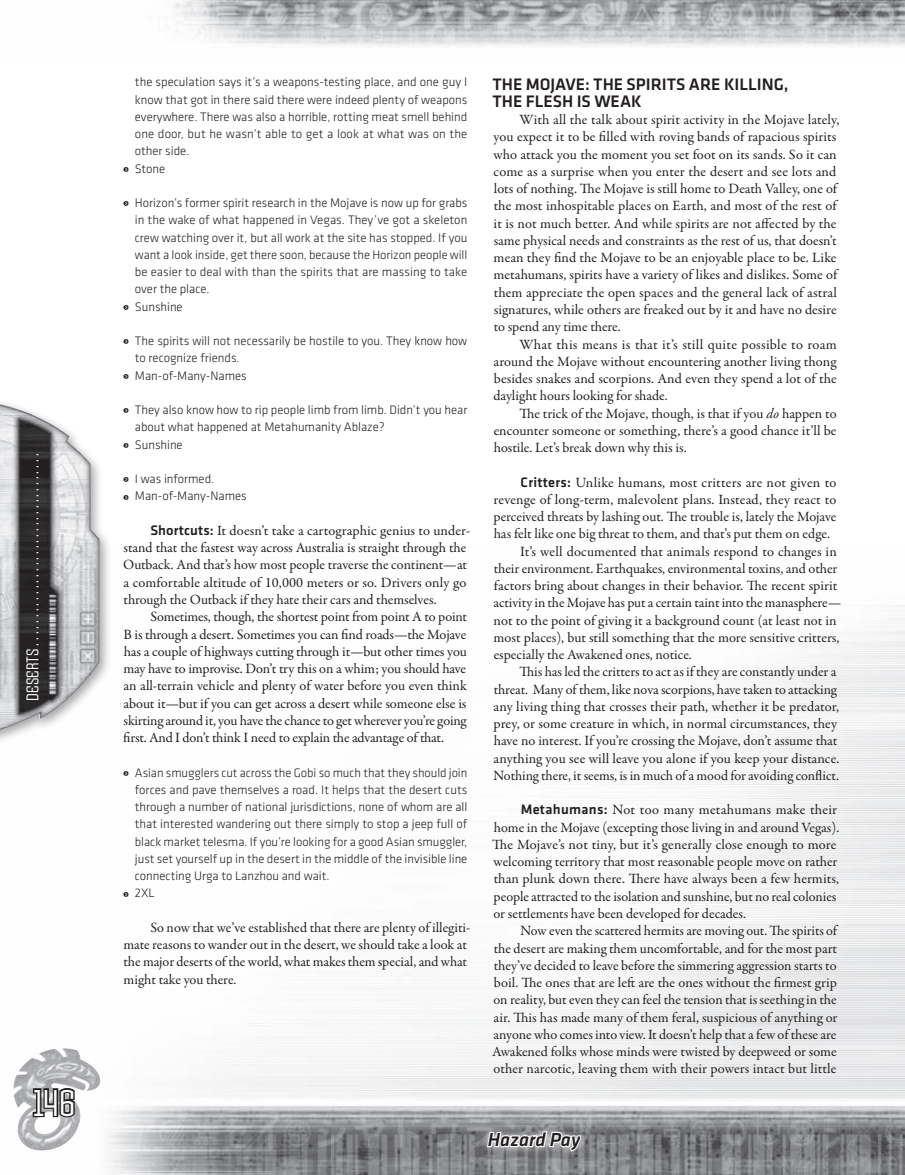
<style>
.page{position:relative;width:905px;height:1175px;background:#fff}
.page>*{position:absolute;margin:0;border:0;box-sizing:border-box;transform-origin:0 0}
.t1{font:condensed 36px "Armada";color:#fff}
.t2{font:italic 500 19.5px "Klavika";color:#231f20}
.t3{font:500 17.25px/17.2px "Klavika";color:#231f20}
.t4{font:condensed 16.5px "Armada";color:#fff}
.t5{font:14.25px/17.2px "Garamond Premr Pro";color:#231f20}
.t6{font:300 12.75px/17.2px "Klavika";color:#231f20}
.s1{font-family:"Badloc ICG";font-weight:400;font-size:16.5px}
.s2{font-family:"Klavika";font-weight:500}
.s3{font-style:italic}
</style>
<div class="page">
<img style="left:14px;top:605px;width:890px;height:569px">
<img style="left:174px;top:0;width:730px;height:47px">
<img style="left:13px;top:1048px;width:53px;height:41px">
<svg style="left:31px;top:1086px;width:46px;height:32px"></svg>
<div style="left:480px;top:1124px;width:108px;height:34px;background:#fff;opacity:.71"></div>
<svg style="left:485px;top:1110px;width:97px;height:43px"></svg>
<div style="left:0;top:395px;width:113px;height:353px;background:#231f20;opacity:.4"></div>
<img style="left:0;top:404px;width:99px;height:326px">
<p class="t4" style="left:24px;top:700px;width:247px;rotate:-90deg">DESERTS ..................................</p>
<h1 class="t1" style="left:33px;top:1083px;width:44px">146</h1>
<p class="t6" style="left:135px;top:74px;width:334px">the speculation says it’s a weapons-testing place, and one guy I</p>
<p class="t6" style="left:135px;top:91px;width:334px">know that got in there said there were indeed plenty of weapons</p>
<p class="t6" style="left:135px;top:108px;width:334px">everywhere. There was also a horrible, rotting meat smell behind</p>
<p class="t6" style="left:135px;top:125px;width:334px">one door, but he wasn’t able to get a look at what was on the</p>
<p class="t6" style="left:135px;top:143px;width:56px">other side.</p>
<p class="t6" style="left:123px;top:160px;width:44px"><span class="s1">&gt;</span> Stone</p>
<p class="t6" style="left:123px;top:194px;width:346px"><span class="s1">&gt;</span> Horizon’s former spirit research in the Mojave is now up for grabs</p>
<p class="t6" style="left:135px;top:212px;width:334px">in the wake of what happened in Vegas. They’ve got a skeleton</p>
<p class="t6" style="left:135px;top:229px;width:334px">crew watching over it, but all work at the site has stopped. If you</p>
<p class="t6" style="left:135px;top:246px;width:334px">want a look inside, get there soon, because the Horizon people will</p>
<p class="t6" style="left:135px;top:263px;width:334px">be easier to deal with than the spirits that are massing to take</p>
<p class="t6" style="left:135px;top:281px;width:76px">over the place.</p>
<p class="t6" style="left:123px;top:298px;width:61px"><span class="s1">&gt;</span> Sunshine</p>
<p class="t6" style="left:123px;top:332px;width:346px"><span class="s1">&gt;</span> The spirits will not necessarily be hostile to you. They know how</p>
<p class="t6" style="left:135px;top:350px;width:106px">to recognize friends.</p>
<p class="t6" style="left:123px;top:367px;width:125px"><span class="s1">&gt;</span> Man-of-Many-Names</p>
<p class="t6" style="left:123px;top:401px;width:346px"><span class="s1">&gt;</span> They also know how to rip people limb from limb. Didn’t you hear</p>
<p class="t6" style="left:135px;top:419px;width:251px">about what happened at Metahumanity Ablaze?</p>
<p class="t6" style="left:123px;top:436px;width:61px"><span class="s1">&gt;</span> Sunshine</p>
<p class="t6" style="left:123px;top:470px;width:125px"><span class="s1">&gt;</span> I was informed.<br><span class="s1">&gt;</span> Man-of-Many-Names</p>
<p class="t5" style="left:123px;top:522px;width:348px;text-indent:27px"><span class="s2">SHORTCUTS:</span> It doesn’t take a cartographic genius to under&shy;stand that the fastest way across Australia is straight through the Outback. And that’s how most people traverse the continent—at a comfortable altitude of 10,000 meters or so. Drivers only go through the Outback if they hate their cars and themselves.</p>
<p class="t5" style="left:123px;top:608px;width:345px;text-align:justify;text-indent:27px">Sometimes, though, the shortest point from point A to point B is through a desert. Sometimes you can find roads—the Mojave has a couple of highways cutting through it—but other times you may have to improvise. Don’t try this on a whim; you should have an all-terrain vehicle and plenty of water before you even think about it—but if you can get across a desert while someone else is skirting around it, you have the chance to get wherever you’re going first. And I don’t think I need to explain the advantage of that.</p>
<p class="t6" style="left:123px;top:764px;width:346px"><span class="s1">&gt;</span> Asian smugglers cut across the Gobi so much that they should join</p>
<p class="t6" style="left:135px;top:781px;width:334px">forces and pave themselves a road. It helps that the desert cuts</p>
<p class="t6" style="left:135px;top:798px;width:334px">through a number of national jurisdictions, none of whom are all</p>
<p class="t6" style="left:135px;top:815px;width:334px">that interested wandering out there simply to stop a jeep full of</p>
<p class="t6" style="left:135px;top:833px;width:334px">black market telesma. If you’re looking for a good Asian smuggler,</p>
<p class="t6" style="left:135px;top:850px;width:334px">just set yourself up in the desert in the middle of the invisible line</p>
<p class="t6" style="left:135px;top:867px;width:196px">connecting Urga to Lanzhou and wait.</p>
<p class="t6" style="left:123px;top:884px;width:33px"><span class="s1">&gt;</span> 2XL</p>
<p class="t5" style="left:123px;top:919px;width:348px;text-indent:27px">So now that we’ve established that there are plenty of illegiti&shy;mate reasons to wander out in the desert, we should take a look at the major deserts of the world, what makes them special, and what might take you there.</p>
<p class="t3" style="left:492px;top:76px;width:297px">THE MOJAVE: THE SPIRITS ARE KILLING,<br>THE FLESH IS WEAK</p>
<p class="t5" style="left:493px;top:111px;width:347px;text-indent:26px">With all the talk about spirit activity in the Mojave lately, you expect it to be filled with roving bands of rapacious spirits who attack you the moment you set foot on its sands. So it can come as a surprise when you enter the desert and see lots and lots of nothing. The Mojave is still home to Death Valley, one of the most inhospitable places on Earth, and most of the rest of it is not much better. And while spirits are not affected by the same physical needs and constraints as the rest of us, that doesn’t mean they find the Mojave to be an enjoyable place to be. Like metahumans, spirits have a variety of likes and dislikes. Some of them appreciate the open spaces and the general lack of astral signatures, while others are freaked out by it and have no desire to spend any time there.</p>
<p class="t5" style="left:493px;top:336px;width:345px;text-align:justify;text-indent:26px">What this means is that it’s still quite possible to roam around the Mojave without encountering another living thong besides snakes and scorpions. And even they spend a lot of the daylight hours looking for shade.</p>
<p class="t5" style="left:493px;top:405px;width:344px;text-align:justify;text-indent:26px">The trick of the Mojave, though, is that if you <span class="s3">do</span> happen to encounter someone or something, there’s a good chance it’ll be hostile. Let’s break down why this is.</p>
<p class="t5" style="left:520px;top:474px;width:317px"><span class="s2">CRITTERS:</span> Unlike humans, most critters are not given to</p>
<p class="t5" style="left:493px;top:491px;width:344px">revenge of long-term, malevolent plans. Instead, they react to</p>
<p class="t5" style="left:493px;top:508px;width:344px">perceived threats by lashing out. The trouble is, lately the Mojave</p>
<p class="t5" style="left:494px;top:525px;width:338px">has felt like one big threat to them, and that’s put them on edge.</p>
<p class="t5" style="left:520px;top:543px;width:318px">It’s well documented that animals respond to changes in</p>
<p class="t5" style="left:493px;top:560px;width:345px">their environment. Earthquakes, environmental toxins, and other</p>
<p class="t5" style="left:494px;top:577px;width:345px">factors bring about changes in their behavior. The recent spirit</p>
<p class="t5" style="left:493px;top:594px;width:349px">activity in the Mojave has put a certain taint into the manasphere—</p>
<p class="t5" style="left:493px;top:612px;width:344px">not to the point of giving it a background count (at least not in</p>
<p class="t5" style="left:493px;top:629px;width:347px">most places), but still something that the more sensitive critters,</p>
<p class="t5" style="left:493px;top:646px;width:200px">especially the Awakened ones, notice.</p>
<p class="t5" style="left:519px;top:663px;width:318px">This has led the critters to act as if they are constantly under a</p>
<p class="t5" style="left:493px;top:681px;width:344px">threat. Many of them, like nova scorpions, have taken to attacking</p>
<p class="t5" style="left:493px;top:698px;width:347px">any living thing that crosses their path, whether it be predator,</p>
<p class="t5" style="left:493px;top:715px;width:345px">prey, or some creature in which, in normal circumstances, they</p>
<p class="t5" style="left:494px;top:732px;width:345px">have no interest. If you’re crossing the Mojave, don’t assume that</p>
<p class="t5" style="left:493px;top:750px;width:347px">anything you see will leave you alone if you keep your distance.</p>
<p class="t5" style="left:493px;top:767px;width:347px">Nothing there, it seems, is in much of a mood for avoiding conflict.</p>
<p class="t5" style="left:492px;top:801px;width:348px;text-indent:28px"><span class="s2">METAHUMANS:</span> Not too many metahumans make their home in the Mojave (excepting those living in and around Vegas).<br>The Mojave’s not tiny, but it’s generally close enough to more welcoming territory that most reasonable people move on rather than plunk down there. There have always been a few hermits, people attracted to the isolation and sunshine, but no real colonies or settlements have been developed for decades.</p>
<p class="t5" style="left:492px;top:922px;width:347px;text-align:justify;text-indent:28px">Now even the scattered hermits are moving out. The spirits of the desert are making them uncomfortable, and for the most part they’ve decided to leave before the simmering aggression starts to boil. The ones that are left are the ones without the firmest grip on reality, but even they can feel the tension that is seething in the air. This has made many of them feral, suspicious of anything or anyone who comes into view. It doesn’t help that a few of these are Awakened folks whose minds were twisted by deepweed or some other narcotic, leaving them with their powers intact but little</p>
<h2 class="t2" style="left:488px;top:1128px;width:94px">Hazard Pay</h2>
</div>
